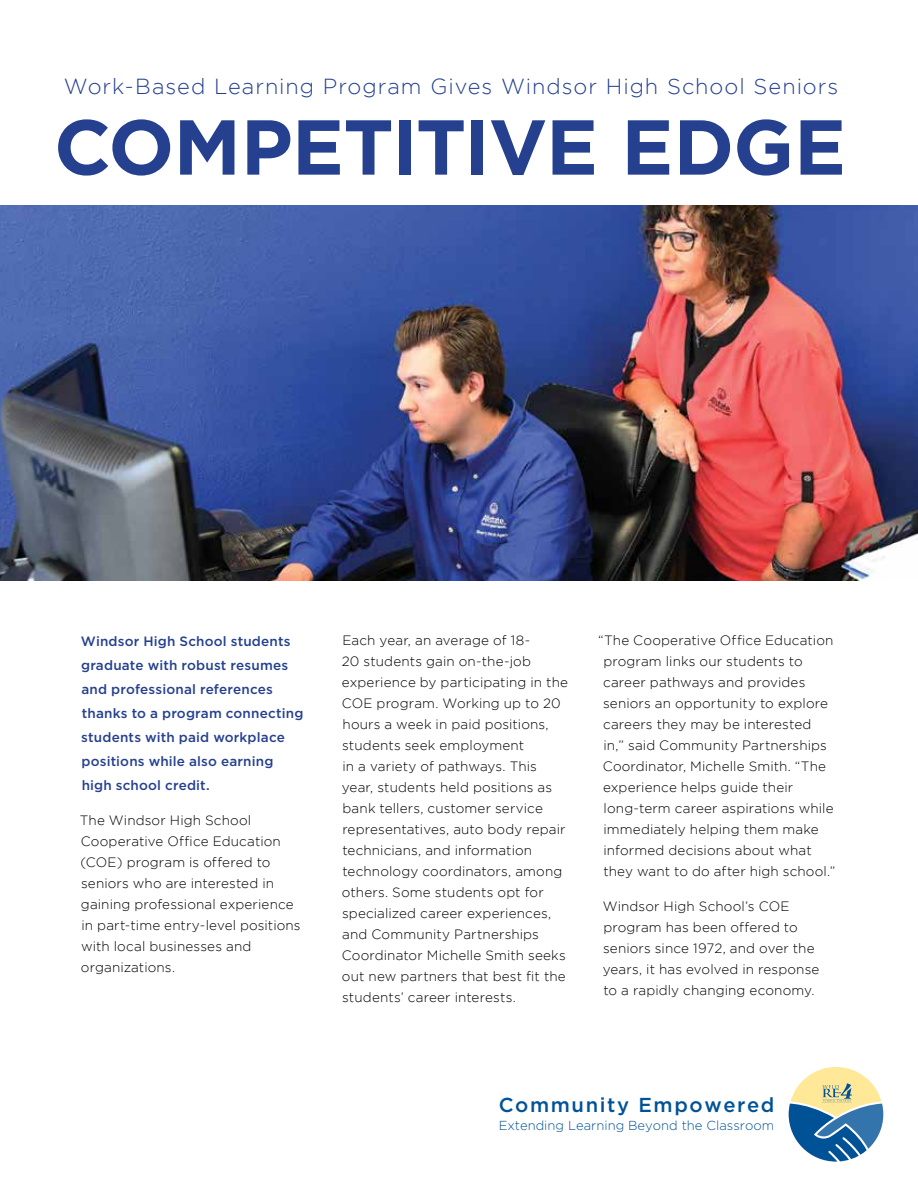
<style>
.page{position:relative;width:918px;height:1188px;background:#fff}
.page>*{position:absolute;margin:0;border:0;box-sizing:border-box;transform-origin:0 0}
.t1{font:700 77.7px "Gotham";letter-spacing:-.015em;color:#25408f}
.t2{font:300 21.75px "Gotham";letter-spacing:.045em;color:#25408f}
.t3{font:500 20.25px "Gotham";letter-spacing:.08em;color:#005297}
.t4{font:300 13.5px/21px "Gotham";letter-spacing:.01em;color:#000}
.t5{font:500 13.5px/24px "Gotham";letter-spacing:.015em;color:#25408f}
.t6{font:300 13.05px "Gotham";color:#005297}
</style>
<div class="page">
<img style="left:0;top:206px;width:918px;height:374px">
<svg style="left:789px;top:1067px;width:94px;height:95px"></svg>
<h2 class="t2" style="left:64px;top:74px;width:776px">Work-Based Learning Program Gives Windsor High School Seniors</h2>
<h1 class="t1" style="left:54px;top:102px;width:794px">COMPETITIVE EDGE</h1>
<p class="t5" style="left:81px;top:629px;width:224px">Windsor High School students graduate with robust resumes and professional references thanks to a program connecting students with paid workplace positions while also earning high school credit.</p>
<p class="t4" style="left:80px;top:810px;width:223px">The Windsor High School<br>Cooperative Office Education (COE) program is offered to seniors who are interested in gaining professional experience in part-time entry-level positions with local businesses and organizations.</p>
<p class="t4" style="left:342px;top:630px;width:228px">Each year, an average of 18-<br>20 students gain on-the-job experience by participating in the<br>COE program. Working up to 20 hours a week in paid positions, students seek employment<br>in a variety of pathways. This year, students held positions as bank tellers, customer service representatives, auto body repair technicians, and information technology coordinators, among others. Some students opt for specialized career experiences, and Community Partnerships<br>Coordinator Michelle Smith seeks out new partners that best fit the students’ career interests.</p>
<p class="t4" style="left:603px;top:630px;width:234px;text-indent:-5px">“The Cooperative Office Education program links our students to career pathways and provides seniors an opportunity to explore careers they may be interested<br>in,” said Community Partnerships<br>Coordinator, Michelle Smith. “The experience helps guide their long-term career aspirations while immediately helping them make informed decisions about what they want to do after high school.”</p>
<p class="t4" style="left:603px;top:895px;width:218px">Windsor High School’s COE program has been offered to seniors since 1972, and over the years, it has evolved in response to a rapidly changing economy.</p>
<h3 class="t3" style="left:499px;top:1094px;width:277px">Community Empowered</h3>
<p class="t6" style="left:499px;top:1118px;width:277px">Extending Learning Beyond the Classroom</p>
</div>
